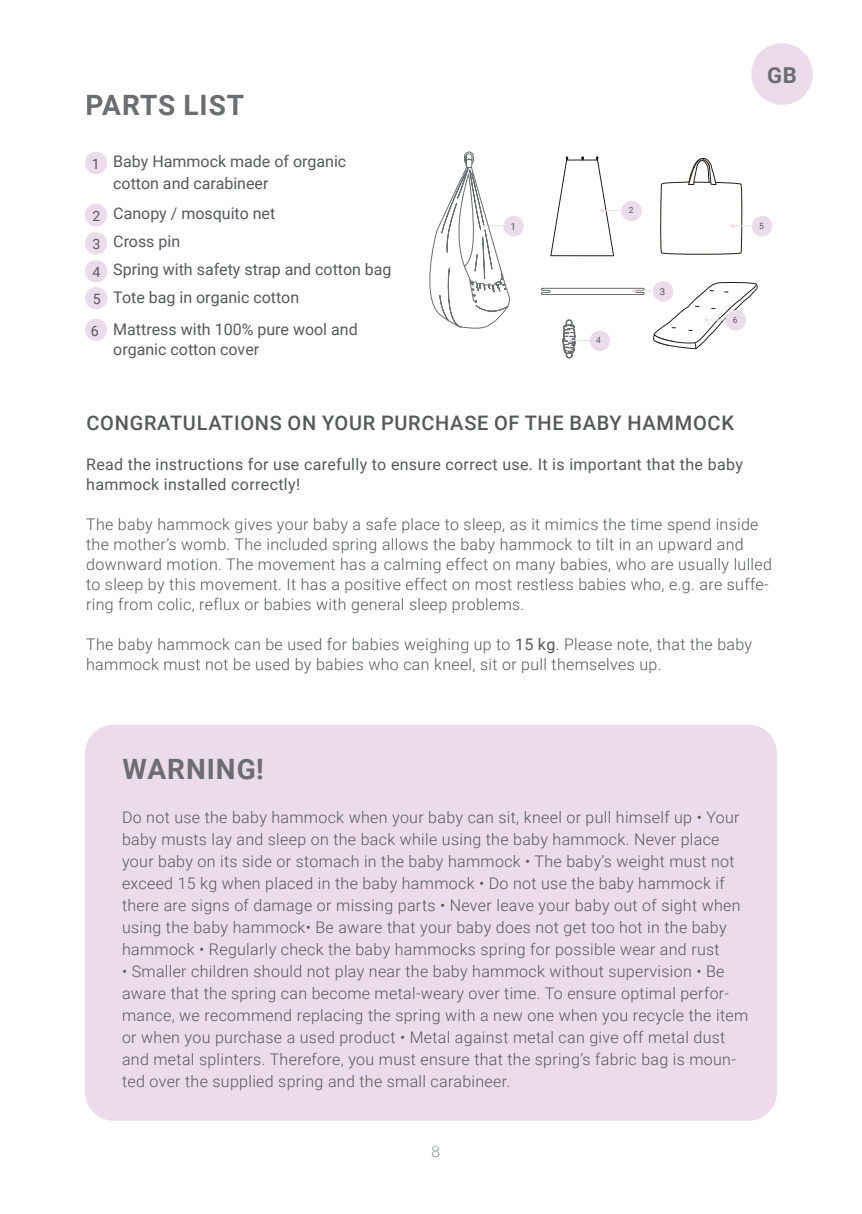
<style>
.page{position:relative;width:862px;height:1214px;background:#fff}
.page>*{position:absolute;margin:0;border:0;box-sizing:border-box;transform-origin:0 0}
.t1{font:700 28px "Roboto";letter-spacing:.035em;color:#6c6d70}
.t2{font:700 22px "Roboto";color:#6c6d70}
.t3{font:500 20px "Roboto";letter-spacing:.035em;color:#57585a}
.t4{font:300 16px/22px "Roboto";letter-spacing:.02em;color:#57585a}
.t5{font:16px/28px "Roboto";color:#57585a}
.t6{font:16px/20px "Roboto";letter-spacing:.02em;color:#57585a}
.t7{font:300 16px "Lato";color:#808285}
.t8{font:14.2px/28px "Roboto";color:#57585a;text-align:justify}
.t9{font:9.6px "Roboto";color:#57585a}
.t10{font:8.6px "Roboto";color:#57585a}
.s1{font-weight:400}
</style>
<div class="page">
<div style="left:85px;top:152px;width:22px;height:22px;background:#ecdceb;border-radius:50%"></div>
<div style="left:85px;top:204px;width:22px;height:22px;background:#ecdceb;border-radius:50%"></div>
<div style="left:85px;top:232px;width:22px;height:22px;background:#ecdceb;border-radius:50%"></div>
<div style="left:85px;top:260px;width:22px;height:22px;background:#ecdceb;border-radius:50%"></div>
<div style="left:751px;top:43px;width:62px;height:62px;background:#ecdceb;border-radius:50%"></div>
<div style="left:85px;top:287px;width:22px;height:22px;background:#ecdceb;border-radius:50%"></div>
<div style="left:85px;top:318px;width:22px;height:23px;background:#ecdceb;border-radius:50%"></div>
<div style="left:85px;top:724px;width:692px;height:396px;background:#ecdceb;border-radius:28px"></div>
<div style="left:504px;top:217px;width:19px;height:18px;background:#ecdceb;border-radius:50%"></div>
<div style="left:503px;top:216px;width:21px;height:20px;border:2px solid #ecdceb;border-radius:50%"></div>
<svg style="left:429px;top:152px;width:81px;height:177px"></svg>
<div style="left:622px;top:201px;width:19px;height:19px;background:#ecdceb;border-radius:50%"></div>
<div style="left:621px;top:201px;width:21px;height:20px;border:2px solid #ecdceb;border-radius:50%"></div>
<svg style="left:550px;top:156px;width:75px;height:100px"></svg>
<div style="left:653px;top:281px;width:20px;height:20px;border:2px solid #ecdceb;border-radius:50%"></div>
<div style="left:752px;top:217px;width:19px;height:18px;background:#ecdceb;border-radius:50%"></div>
<div style="left:752px;top:216px;width:20px;height:20px;border:2px solid #ecdceb;border-radius:50%"></div>
<svg style="left:660px;top:158px;width:96px;height:97px"></svg>
<svg style="left:541px;top:282px;width:217px;height:76px"></svg>
<h1 class="t1" style="left:86px;top:85px;width:160px">PARTS LIST</h1>
<p class="t8" style="left:92px;top:149px;width:9px">1</p>
<p class="t8" style="left:93px;top:201px;width:9px">2<br>3<br>4</p>
<p class="t8" style="left:93px;top:284px;width:9px">5</p>
<p class="t8" style="left:91px;top:316px;width:9px">6</p>
<p class="t5" style="left:113px;top:150px;width:235px;line-height:22px">Baby Hammock made of organic cotton and carabineer</p>
<p class="t5" style="left:113px;top:199px;width:280px">Canopy / mosquito net<br>Cross pin<br>Spring with safety strap and cotton bag<br>Tote bag in organic cotton</p>
<p class="t5" style="left:113px;top:319px;width:246px;line-height:20px">Mattress with 100% pure wool and organic cotton cover</p>
<p class="t9" style="left:510px;top:220px;width:7px">1</p>
<p class="t10" style="left:629px;top:204px;width:6px">2</p>
<p class="t10" style="left:596px;top:334px;width:6px">4</p>
<p class="t9" style="left:660px;top:285px;width:7px">3</p>
<h2 class="t2" style="left:767px;top:59px;width:31px">GB</h2>
<p class="t10" style="left:759px;top:219px;width:6px">5</p>
<p class="t10" style="left:733px;top:314px;width:6px">6</p>
<p class="t3" style="left:87px;top:409px;width:649px">CONGRATULATIONS ON YOUR PURCHASE OF THE BABY HAMMOCK</p>
<p class="t6" style="left:86px;top:453px;width:658px">Read the instructions for use carefully to ensure correct use. It is important that the baby hammock installed correctly!</p>
<p class="t4" style="left:86px;top:513px;width:687px;line-height:20px">The baby hammock gives your baby a safe place to sleep, as it mimics the time spend inside the mother’s womb. The included spring allows the baby hammock to tilt in an upward and downward motion. The movement has a calming effect on many babies, who are usually lulled to sleep by this movement. It has a positive effect on most restless babies who, e.g. are suffe&shy;ring from colic, reflux or babies with general sleep problems.</p>
<p class="t4" style="left:86px;top:633px;width:667px;line-height:20px">The baby hammock can be used for babies weighing up to <span class="s1">15 kg</span>. Please note, that the baby hammock must not be used by babies who can kneel, sit or pull themselves up.</p>
<h1 class="t1" style="left:122px;top:749px;width:143px">WARNING!</h1>
<p class="t4" style="left:122px;top:805px;width:620px">Do not use the baby hammock when your baby can sit, kneel or pull himself up • Your baby musts lay and sleep on the back while using the baby hammock. Never place your baby on its side or stomach in the baby hammock • The baby’s weight must not exceed 15 kg when placed in the baby hammock • Do not use the baby hammock if there are signs of damage or missing parts • Never leave your baby out of sight when using the baby hammock• Be aware that your baby does not get too hot in the baby hammock • Regularly check the baby hammocks spring for possible wear and rust</p>
<p class="t4" style="left:122px;top:959px;width:628px">• Smaller children should not play near the baby hammock without supervision • Be aware that the spring can become metal-weary over time. To ensure optimal perfor&shy;mance, we recommend replacing the spring with a new one when you recycle the item or when you purchase a used product • Metal against metal can give off metal dust and metal splinters. Therefore, you must ensure that the spring’s fabric bag is moun&shy;ted over the supplied spring and the small carabineer.</p>
<p class="t7" style="left:431px;top:1141px;width:11px">8</p>
</div>
